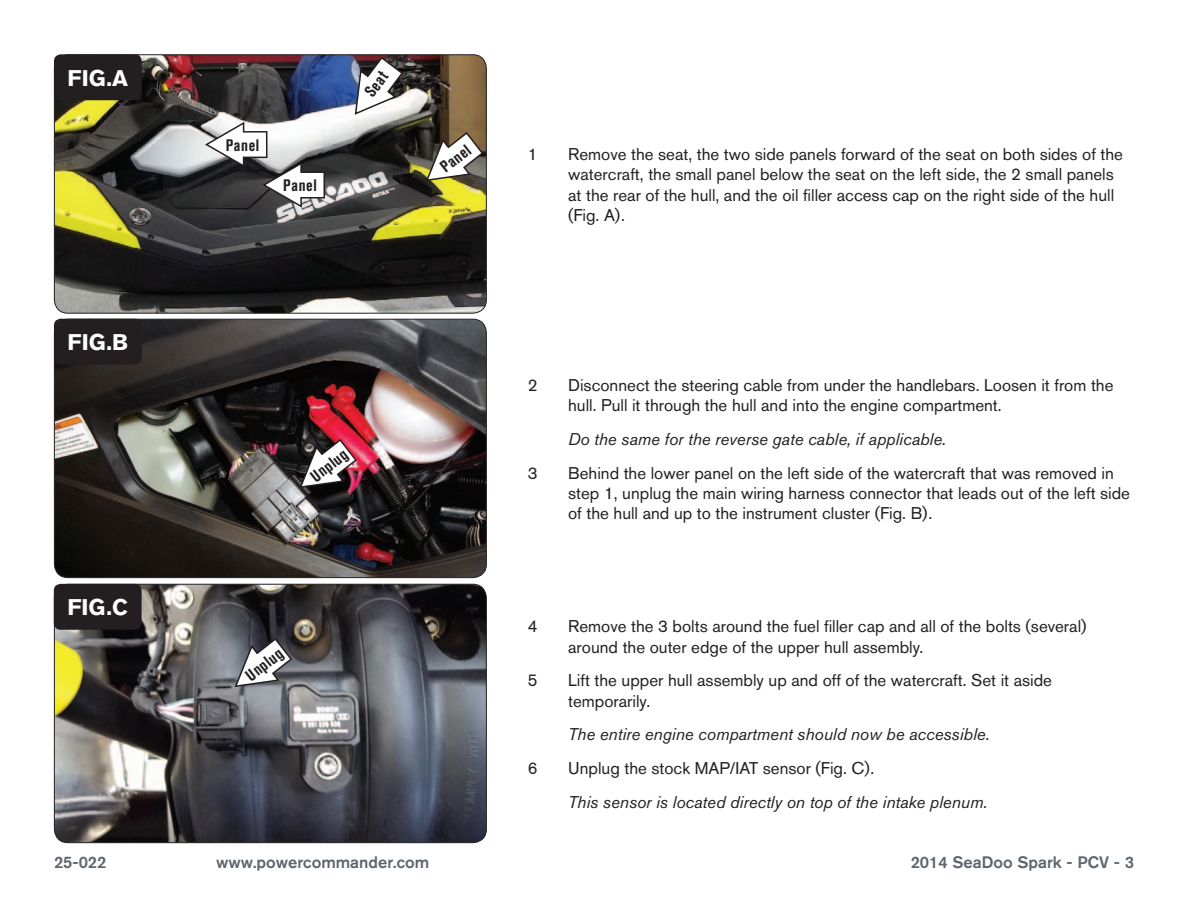
<style>
.page{position:relative;width:1188px;height:918px;background:#fff}
.page>*{position:absolute;margin:0;border:0;box-sizing:border-box;transform-origin:0 0}
.t1{font:700 22.5px "Akzidenz Grotesk BQ";color:#fff}
.Bodycopy{font:16.8px/20.2px "Akzidenz Grotesk BQ";color:#231f20}
.Bodycopy-2{font:italic 16.8px "Akzidenz Grotesk BQ";color:#231f20}
.t2{font:500 16.5px "Akzidenz Grotesk BQ";color:#5e656c}
.Callouts{font:700 condensed 16.5px "Akzidenz Grotesk BQ";letter-spacing:.04em;color:#231f20}
</style>
<div class="page">
<img style="left:54px;top:55px;width:431px;height:257px">
<div style="left:54px;top:54px;width:433px;height:260px;border:1px solid #231f20;border-radius:14px"></div>
<div style="left:54px;top:54px;width:88px;height:46px;background:#231f20;border-radius:7px"></div>
<img style="left:54px;top:319px;width:432px;height:259px">
<div style="left:54px;top:319px;width:433px;height:259px;border:1px solid #231f20;border-radius:14px"></div>
<div style="left:54px;top:319px;width:88px;height:46px;background:#231f20;border-radius:7px"></div>
<img style="left:54px;top:584px;width:432px;height:259px">
<div style="left:54px;top:584px;width:433px;height:259px;border:1px solid #231f20;border-radius:14px"></div>
<div style="left:54px;top:584px;width:88px;height:46px;background:#231f20;border-radius:7px"></div>
<svg style="left:354px;top:56px;width:50px;height:60px"></svg>
<svg style="left:204px;top:121px;width:122px;height:88px"></svg>
<svg style="left:425px;top:131px;width:59px;height:51px"></svg>
<svg style="left:298px;top:438px;width:60px;height:51px"></svg>
<svg style="left:233px;top:637px;width:60px;height:51px"></svg>
<p class="t1" style="left:68px;top:66px;width:62px">FIG.A</p>
<p class="t1" style="left:68px;top:329px;width:62px">FIG.B</p>
<p class="t1" style="left:68px;top:594px;width:62px">FIG.C</p>
<p class="Callouts" style="left:361px;top:89px;width:29px;rotate:-53deg">Seat</p>
<p class="Callouts" style="left:226px;top:135px;width:35px">Panel</p>
<p class="Callouts" style="left:437px;top:161px;width:35px;rotate:-38deg">Panel</p>
<p class="Callouts" style="left:283px;top:176px;width:35px">Panel</p>
<p class="Bodycopy" style="left:528px;top:144px;width:11px">1</p>
<p class="Bodycopy" style="left:568px;top:144px;width:556px">Remove the seat, the two side panels forward of the seat on both sides of the watercraft, the small panel below the seat on the left side, the 2 small panels at the rear of the hull, and the oil filler access cap on the right side of the hull (Fig. A).</p>
<p class="Callouts" style="left:307px;top:471px;width:44px;rotate:-38deg">Unplug</p>
<p class="Callouts" style="left:242px;top:670px;width:44px;rotate:-38deg">Unplug</p>
<p class="Bodycopy" style="left:528px;top:375px;width:11px">2</p>
<p class="Bodycopy" style="left:568px;top:375px;width:547px">Disconnect the steering cable from under the handlebars. Loosen it from the hull. Pull it through the hull and into the engine compartment.</p>
<p class="Bodycopy-2" style="left:568px;top:429px;width:379px">Do the same for the reverse gate cable, if applicable.</p>
<p class="Bodycopy" style="left:528px;top:462px;width:11px">3</p>
<p class="Bodycopy" style="left:568px;top:462px;width:563px">Behind the lower panel on the left side of the watercraft that was removed in step 1, unplug the main wiring harness connector that leads out of the left side of the hull and up to the instrument cluster (Fig. B).</p>
<p class="Bodycopy" style="left:528px;top:616px;width:11px">4</p>
<p class="Bodycopy" style="left:568px;top:616px;width:520px">Remove the 3 bolts around the fuel filler cap and all of the bolts (several) around the outer edge of the upper hull assembly.</p>
<p class="Bodycopy" style="left:528px;top:670px;width:11px">5</p>
<p class="Bodycopy" style="left:568px;top:670px;width:485px">Lift the upper hull assembly up and off of the watercraft. Set it aside temporarily.</p>
<p class="Bodycopy-2" style="left:568px;top:724px;width:423px">The entire engine compartment should now be accessible.</p>
<p class="Bodycopy" style="left:528px;top:758px;width:11px">6</p>
<p class="Bodycopy" style="left:568px;top:758px;width:308px">Unplug the stock MAP/IAT sensor (Fig. C).</p>
<p class="Bodycopy-2" style="left:568px;top:792px;width:421px">This sensor is located directly on top of the intake plenum.</p>
<p class="t2" style="left:54px;top:852px;width:54px">25-022</p>
<p class="t2" style="left:216px;top:852px;width:215px">www.powercommander.com</p>
<p class="t2" style="left:911px;top:852px;width:225px">2014 SeaDoo Spark - PCV - 3</p>
</div>
